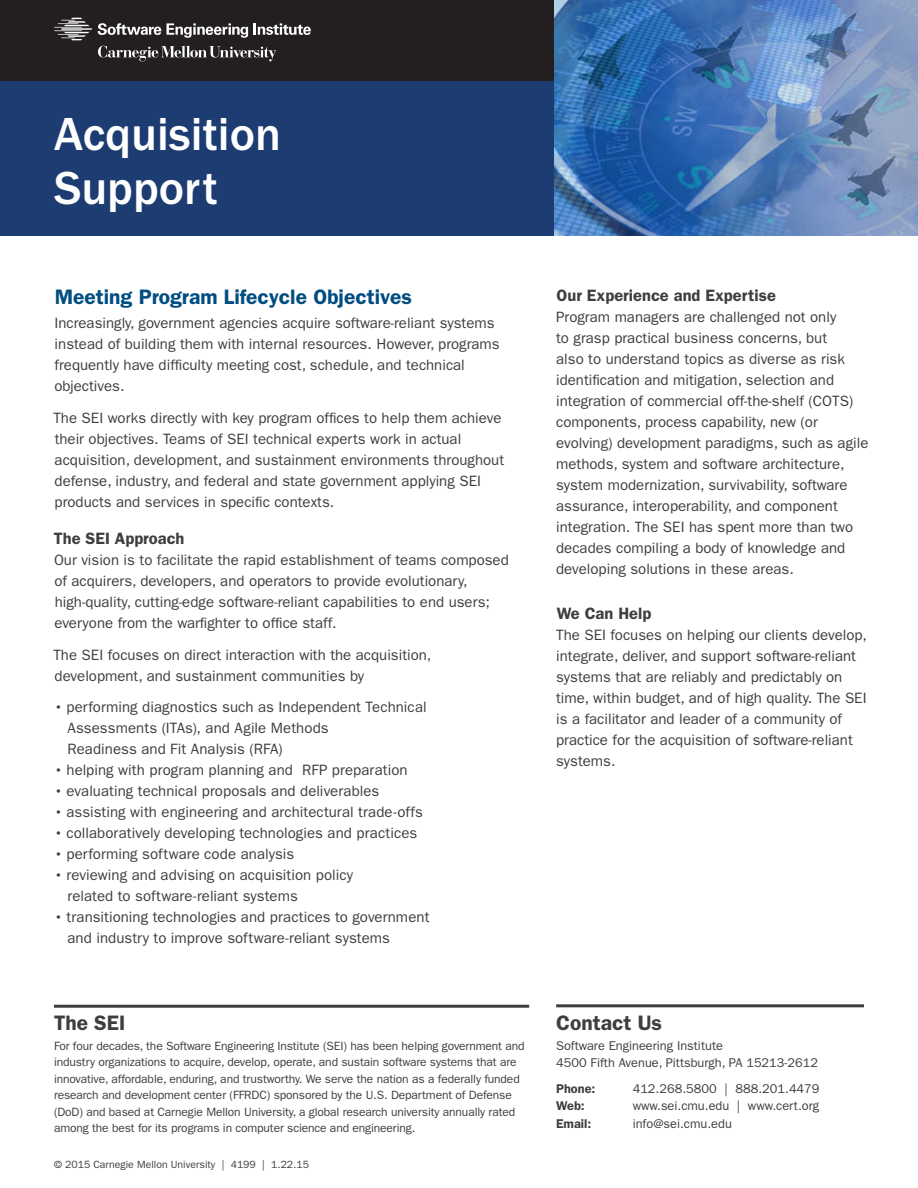
<style>
.page{position:relative;width:918px;height:1188px;background:#fff}
.page>*{position:absolute;margin:0;border:0;box-sizing:border-box;transform-origin:0 0}
.H1_Primary_Title_32{font:500 48px/54px "ITC Franklin Gothic Std";color:#fff}
.H3_Section_Title_14{font:600 21px "ITC Franklin Gothic Std";color:#004d81}
.H3_Section_Rule_Abov{font:600 21px "ITC Franklin Gothic Std";color:#3e3e3f}
.H3_Paragraph_Header{font:600 16.5px "ITC Franklin Gothic Std";color:#3e3e3f}
.Q2_Small_Quote_12_16{font:15px/21px "ITC Franklin Gothic Std";color:#3e3e3f}
.B1_Body_10_14{font:15px/21px "ITC Franklin Gothic Std";color:#3e3e3f}
.B2_Small_Body_8_5_11{font:12.75px/17.2px "ITC Franklin Gothic Std";color:#3e3e3f}
.B2_Small_Body_8_5_11-2{font:600 12.75px "ITC Franklin Gothic Std";color:#3e3e3f}
.B2_Small_Body_8_5_11-3{font:12px/16.5px "ITC Franklin Gothic Std";letter-spacing:-.01em;color:#3e3e3f}
.Copyright___Document{font:10.5px "ITC Franklin Gothic Std";color:#3e3e3f}
.s1{font-weight:500}
</style>
<div class="page">
<div style="left:0;top:81px;width:556px;height:155px;background:#1c3c72"></div>
<div style="left:0;top:0;width:556px;height:81px;background:#231f20"></div>
<svg style="left:98px;top:23px;width:63px;height:12px"></svg>
<svg style="left:167px;top:23px;width:81px;height:15px"></svg>
<svg style="left:254px;top:23px;width:57px;height:12px"></svg>
<svg style="left:54px;top:18px;width:38px;height:22px"></svg>
<svg style="left:98px;top:46px;width:178px;height:16px"></svg>
<img style="left:554px;top:0;width:364px;height:236px">
<hr style="left:556px;top:1004px;width:308px;height:3px;background:#3e3e3f">
<hr style="left:54px;top:1005px;width:475px;height:3px;background:#3e3e3f">
<p class="H1_Primary_Title_32" style="left:54px;top:108px;width:229px">Acquisition<br>Support</p>
<p class="H3_Section_Title_14" style="left:55px;top:285px;width:359px">Meeting Program Lifecycle Objectives</p>
<p class="B1_Body_10_14" style="left:54px;top:313px;width:447px">Increasingly, government agencies acquire software-reliant systems instead of building them with internal resources. However, programs frequently have difficulty meeting cost, schedule, and technical objectives.</p>
<p class="B1_Body_10_14" style="left:53px;top:407px;width:452px">The SEI works directly with key program offices to help them achieve their objectives. Teams of SEI technical experts work in actual acquisition, development, and sustainment environments throughout defense, industry, and federal and state government applying SEI products and services in specific contexts.</p>
<p class="H3_Paragraph_Header" style="left:54px;top:529px;width:132px">The SEI Approach</p>
<p class="B1_Body_10_14" style="left:54px;top:550px;width:456px">Our vision is to facilitate the rapid establishment of teams composed of acquirers, developers, and operators to provide evolutionary, high-quality, cutting-edge software-reliant capabilities to end users; everyone from the warfighter to office staff.</p>
<p class="B1_Body_10_14" style="left:53px;top:644px;width:379px">The SEI focuses on direct interaction with the acquisition, development, and sustainment communities by</p>
<p class="Q2_Small_Quote_12_16" style="left:68px;top:697px;width:361px;text-indent:-14px"><span class="s1">•</span> performing diagnostics such as Independent Technical<br>Assessments (ITAs), and Agile Methods<br>Readiness and Fit Analysis (RFA)</p>
<p class="Q2_Small_Quote_12_16" style="left:54px;top:760px;width:355px"><span class="s1">•</span> helping with program planning and RFP preparation</p>
<p class="Q2_Small_Quote_12_16" style="left:54px;top:781px;width:327px"><span class="s1">•</span> evaluating technical proposals and deliverables</p>
<p class="Q2_Small_Quote_12_16" style="left:54px;top:802px;width:371px"><span class="s1">•</span> assisting with engineering and architectural trade-offs</p>
<p class="Q2_Small_Quote_12_16" style="left:54px;top:823px;width:365px"><span class="s1">•</span> collaboratively developing technologies and practices</p>
<p class="Q2_Small_Quote_12_16" style="left:54px;top:844px;width:242px"><span class="s1">•</span> performing software code analysis</p>
<p class="Q2_Small_Quote_12_16" style="left:68px;top:865px;width:287px;text-indent:-14px"><span class="s1">•</span> reviewing and advising on acquisition policy related to software-reliant systems</p>
<p class="Q2_Small_Quote_12_16" style="left:68px;top:907px;width:363px;text-indent:-14px"><span class="s1">•</span> transitioning technologies and practices to government and industry to improve software-reliant systems</p>
<p class="H3_Section_Rule_Abov" style="left:54px;top:1011px;width:73px">The SEI</p>
<p class="B2_Small_Body_8_5_11-3" style="left:54px;top:1037px;width:472px">For four decades, the Software Engineering Institute (SEI) has been helping government and industry organizations to acquire, develop, operate, and sustain software systems that are innovative, affordable, enduring, and trustworthy. We serve the nation as a federally funded research and development center (FFRDC) sponsored by the U.S. Department of Defense (DoD) and based at Carnegie Mellon University, a global research university annually rated among the best for its programs in computer science and engineering.</p>
<p class="Copyright___Document" style="left:54px;top:1159px;width:257px">© 2015 Carnegie Mellon University | 4199 | 1.22.15</p>
<p class="H3_Paragraph_Header" style="left:557px;top:286px;width:221px">Our Experience and Expertise</p>
<p class="Q2_Small_Quote_12_16" style="left:556px;top:307px;width:314px">Program managers are challenged not only<br>to grasp practical business concerns, but<br>also to understand topics as diverse as risk identification and mitigation, selection and integration of commercial off-the-shelf (COTS) components, process capability, new (or evolving) development paradigms, such as agile methods, system and software architecture, system modernization, survivability, software assurance, interoperability, and component integration. The SEI has spent more than two decades compiling a body of knowledge and developing solutions in these areas.</p>
<p class="H3_Paragraph_Header" style="left:557px;top:604px;width:96px">We Can Help</p>
<p class="Q2_Small_Quote_12_16" style="left:556px;top:625px;width:312px">The SEI focuses on helping our clients develop, integrate, deliver, and support software-reliant systems that are reliably and predictably on time, within budget, and of high quality. The SEI is a facilitator and leader of a community of practice for the acquisition of software-reliant systems.</p>
<p class="H3_Section_Rule_Abov" style="left:556px;top:1010px;width:107px">Contact Us</p>
<p class="B2_Small_Body_8_5_11" style="left:556px;top:1037px;width:263px">Software Engineering Institute<br>4500 Fifth Avenue, Pittsburgh, PA 15213-2612</p>
<p class="B2_Small_Body_8_5_11-2" style="left:556px;top:1081px;width:41px">Phone:</p>
<p class="B2_Small_Body_8_5_11" style="left:633px;top:1080px;width:188px">412.268.5800 | 888.201.4479</p>
<p class="B2_Small_Body_8_5_11-2" style="left:556px;top:1099px;width:30px">Web:</p>
<p class="B2_Small_Body_8_5_11" style="left:633px;top:1098px;width:188px">www.sei.cmu.edu | www.cert.org</p>
<p class="B2_Small_Body_8_5_11-2" style="left:556px;top:1116px;width:37px">Email:</p>
<p class="B2_Small_Body_8_5_11" style="left:633px;top:1115px;width:101px">info@sei.cmu.edu</p>
</div>
